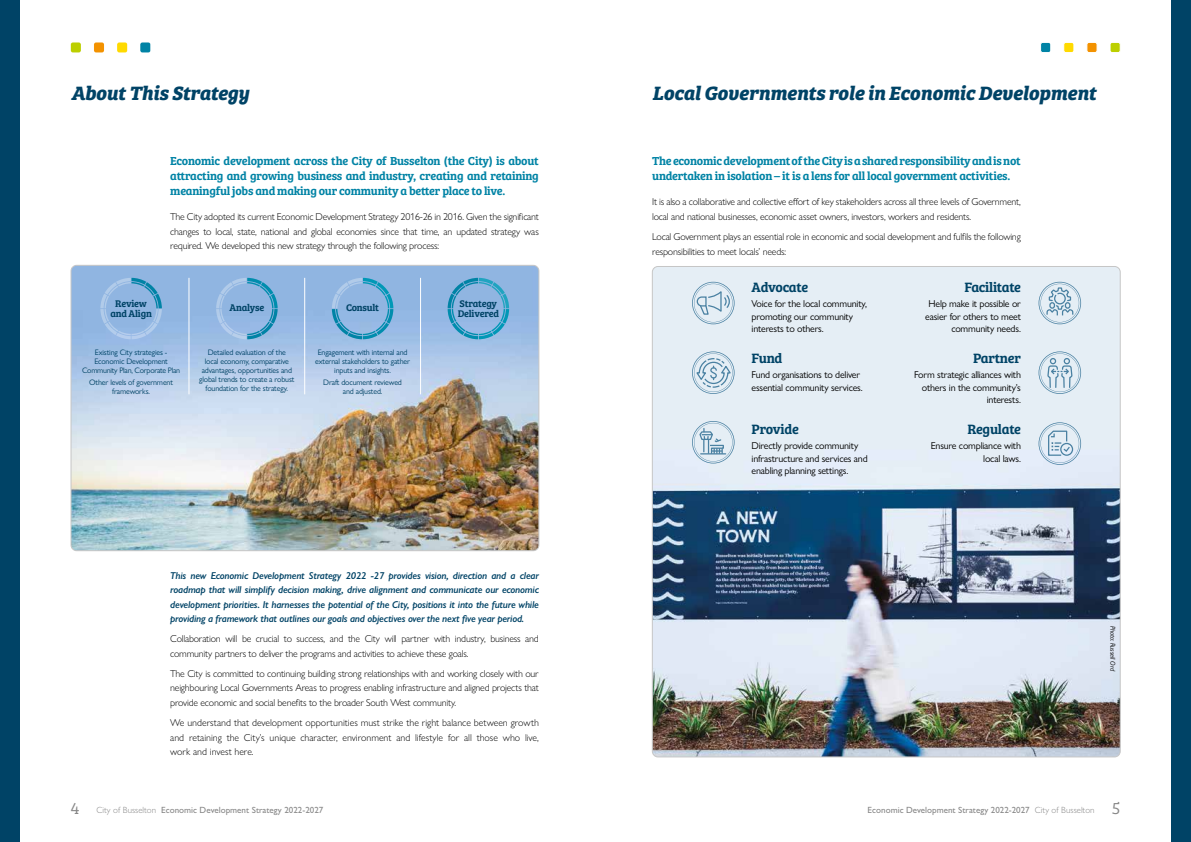
<style>
.page{position:relative;width:1191px;height:842px;background:#fff}
.page>*{position:absolute;margin:0;border:0;box-sizing:border-box;transform-origin:0 0}
.t1{font:italic 700 20px "Bree Serif";letter-spacing:-.015em;color:#004366}
.t2{font:17px "Bree Serif Lt";color:#878787}
.t3{font:14px "Bree Serif Sb";letter-spacing:-.02em;color:#004366}
.t4{font:12px/15px "Bree Serif Sb";letter-spacing:-.02em;color:#0083a5}
.t5{font:300 10px/14.5px "Gill Sans Nova";letter-spacing:-.02em;color:#000}
.t6{font:10px/12.5px "Gill Sans Nova";letter-spacing:-.02em;color:#000}
.t7{font:italic 600 10px/14.5px "Gill Sans Nova";letter-spacing:-.02em;color:#004366;text-align:justify}
.t8{font:10px/10px "Bree Serif Sb";letter-spacing:-.02em;color:#004366;text-align:center}
.t9{font:500 9px "Gill Sans Nova";color:#878787}
.t10{font:8px/9px "Gill Sans Nova";letter-spacing:-.02em;color:#004366;text-align:center}
.t11{font:italic 7px "Gill Sans Nova";letter-spacing:-.02em;color:#000}
.s1{font-weight:300}
.s2{font-family:"Bree Serif Lt";font-weight:400;font-size:17px}
</style>
<div class="page">
<div style="left:0;top:0;width:20px;height:842px;background:#004366"></div>
<div style="left:1171px;top:0;width:20px;height:842px;background:#004366"></div>
<div style="left:71px;top:42px;width:10px;height:11px;border:1px solid #fff;border-radius:2px"></div>
<div style="left:94px;top:42px;width:10px;height:11px;border:1px solid #fff;border-radius:2px"></div>
<div style="left:117px;top:42px;width:10px;height:11px;border:1px solid #fff;border-radius:2px"></div>
<div style="left:140px;top:42px;width:10px;height:11px;border:1px solid #fff;border-radius:2px"></div>
<div style="left:1110px;top:42px;width:10px;height:11px;background:#bccf00;border-radius:2px"></div>
<div style="left:1110px;top:42px;width:10px;height:11px;border:1px solid #fff;border-radius:2px"></div>
<div style="left:1086px;top:42px;width:11px;height:11px;background:#f39200;border-radius:2px"></div>
<div style="left:1086px;top:42px;width:11px;height:11px;border:1px solid #fff;border-radius:2px"></div>
<div style="left:1063px;top:42px;width:11px;height:11px;background:#ffda00;border-radius:2px"></div>
<div style="left:1063px;top:42px;width:11px;height:11px;border:1px solid #fff;border-radius:2px"></div>
<div style="left:1040px;top:42px;width:10px;height:11px;background:#0083a5;border-radius:2px"></div>
<div style="left:1040px;top:42px;width:10px;height:11px;border:1px solid #fff;border-radius:2px"></div>
<img style="left:652px;top:266px;width:468px;height:491px">
<div style="left:71px;top:43px;width:10px;height:9px;background:#bccf00;border-radius:2px"></div>
<div style="left:94px;top:43px;width:10px;height:9px;background:#f39200;border-radius:2px"></div>
<div style="left:117px;top:43px;width:10px;height:9px;background:#ffda00;border-radius:2px"></div>
<div style="left:140px;top:43px;width:10px;height:9px;background:#0083a5;border-radius:2px"></div>
<svg style="left:692px;top:282px;width:42px;height:42px;background:#cbdbe7"></svg>
<svg style="left:692px;top:351px;width:42px;height:43px;background:#c5d7e3"></svg>
<svg style="left:692px;top:421px;width:42px;height:42px;background:#c5d7e4"></svg>
<svg style="left:1038px;top:282px;width:43px;height:42px;background:#c6d8e4"></svg>
<svg style="left:1038px;top:351px;width:43px;height:43px;background:#c8d9e5"></svg>
<svg style="left:1038px;top:422px;width:43px;height:43px;background:#cadae7"></svg>
<img style="left:71px;top:265px;width:468px;height:286px">
<div style="left:71px;top:265px;width:468px;height:286px;border:1px solid #c6c6c6;border-radius:6px"></div>
<svg style="left:100px;top:278px;width:62px;height:61px;background:#8eb6df"></svg>
<svg style="left:216px;top:278px;width:62px;height:61px;background:#86b3dd"></svg>
<svg style="left:332px;top:278px;width:61px;height:61px;background:#7db1da"></svg>
<svg style="left:447px;top:278px;width:62px;height:61px;background:#76afd8"></svg>
<hr style="left:189px;top:278px;width:1px;height:116px;background:#fff">
<hr style="left:304px;top:278px;width:1px;height:116px;background:#fff">
<hr style="left:420px;top:278px;width:1px;height:116px;background:#fff">
<h1 class="t1" style="left:71px;top:77px;width:180px">About This Strategy</h1>
<p class="t4" style="left:170px;top:152px;width:370px;text-align:justify">Economic development across the City of Busselton (the City) is about attracting and growing business and industry, creating and retaining meaningful jobs and making our community a better place to live.</p>
<p class="t5" style="left:170px;top:210px;width:370px;text-align:justify">The City adopted its current Economic Development Strategy 2016-26 in 2016. Given the significant changes to local, state, national and global economies since that time, an updated strategy was required. We developed this new strategy through the following process:</p>
<p class="t8" style="left:110px;top:298px;width:43px">Review and Align</p>
<p class="t10" style="left:82px;top:348px;width:100px">Existing City strategies -<br>Economic Development<br>Community Plan, Corporate Plan</p>
<p class="t10" style="left:89px;top:378px;width:85px">Other levels of government frameworks.</p>
<p class="t8" style="left:229px;top:302px;width:36px">Analyse</p>
<p class="t10" style="left:199px;top:348px;width:97px">Detailed evaluation of the<br>local economy, comparative advantages, opportunities and global trends to create a robust foundation for the strategy.</p>
<p class="t8" style="left:346px;top:302px;width:35px">Consult</p>
<p class="t10" style="left:315px;top:348px;width:96px">Engagement with internal and external stakeholders to gather inputs and insights.</p>
<p class="t10" style="left:323px;top:378px;width:80px">Draft document reviewed and adjusted.</p>
<p class="t8" style="left:458px;top:298px;width:43px;text-align:left">Strategy<br>Delivered</p>
<p class="t7" style="left:170px;top:568px;width:370px">This new Economic Development Strategy 2022 -27 provides vision, direction and a clear roadmap that will simplify decision making, drive alignment and communicate our economic development priorities. It harnesses the potential of the City, positions it into the future while providing a framework that outlines our goals and objectives over the next five year period.</p>
<p class="t5" style="left:170px;top:631px;width:370px">Collaboration will be crucial to success, and the City will partner with industry, business and community partners to deliver the programs and activities to achieve these goals.</p>
<p class="t5" style="left:170px;top:666px;width:370px;text-align:justify">The City is committed to continuing building strong relationships with and working closely with our neighbouring Local Governments Areas to progress enabling infrastructure and aligned projects that provide economic and social benefits to the broader South West community.</p>
<p class="t5" style="left:170px;top:715px;width:370px;text-align:justify">We understand that development opportunities must strike the right balance between growth and retaining the City’s unique character, environment and lifestyle for all those who live, work and invest here.</p>
<h1 class="t1" style="left:652px;top:77px;width:445px">Local Governments role in Economic Development</h1>
<p class="t4" style="left:652px;top:152px;width:370px">The economic development of the City is a shared responsibility and is not undertaken in isolation – it is a lens for all local government activities.</p>
<p class="t5" style="left:652px;top:195px;width:370px">It is also a collaborative and collective effort of key stakeholders across all three levels of Government, local and national businesses, economic asset owners, investors, workers and residents.</p>
<p class="t5" style="left:652px;top:229px;width:370px">Local Government plays an essential role in economic and social development and fulfils the following responsibilities to meet locals’ needs:</p>
<h3 class="t3" style="left:751px;top:276px;width:58px">Advocate</h3>
<p class="t6" style="left:751px;top:297px;width:117px">Voice for the local community, promoting our community interests to others.</p>
<h3 class="t3" style="left:964px;top:276px;width:58px">Facilitate</h3>
<p class="t6" style="left:925px;top:297px;width:97px;text-align:right">Help make it possible or easier for others to meet community needs.</p>
<h3 class="t3" style="left:751px;top:347px;width:32px">Fund</h3>
<p class="t6" style="left:751px;top:368px;width:113px">Fund organisations to deliver essential community services.</p>
<h3 class="t3" style="left:751px;top:418px;width:49px">Provide</h3>
<p class="t6" style="left:751px;top:439px;width:118px">Directly provide community infrastructure and services and enabling planning settings.</p>
<h3 class="t3" style="left:973px;top:347px;width:49px">Partner</h3>
<p class="t6" style="left:914px;top:368px;width:108px;text-align:right">Form strategic alliances with others in the community’s interests.</p>
<h3 class="t3" style="left:967px;top:418px;width:55px">Regulate</h3>
<p class="t6" style="left:930px;top:439px;width:92px;text-align:right">Ensure compliance with local laws.</p>
<p class="t11" style="left:1117px;top:626px;width:47px;rotate:90deg">Photo: Russell Ord</p>
<h2 class="t2" style="left:71px;top:796px;width:10px">4</h2>
<p class="t9" style="left:96px;top:804px;width:228px"><span class="s1">City of Busselton</span> Economic Development Strategy 2022-2027</p>
<p class="t9" style="left:867px;top:804px;width:254px">Economic Development Strategy 2022-2027 <span class="s1">City of Busselton</span> <span class="s2">5</span></p>
</div>
